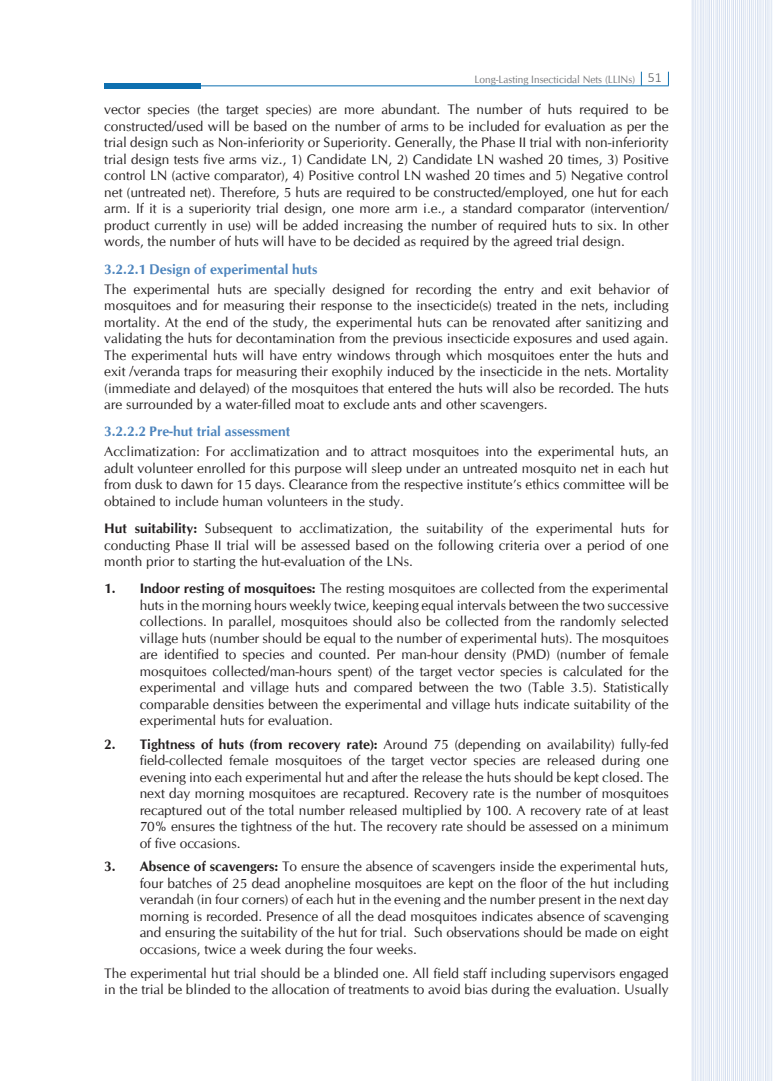
<style>
.page{position:relative;width:773px;height:1081px;background:#fff}
.page>*{position:absolute;margin:0;border:0;box-sizing:border-box;transform-origin:0 0}
.t1{font:13.75px/16.5px "CG Omega";color:#231f20;text-align:justify}
.t2{font:700 13.75px "CG Omega";color:#4c84bd}
.t3{font:10.62px "CG Omega";color:#76787b;scale:.95 1}
.s1{font-family:"Calibri";font-weight:300;font-size:13.75px;color:#57585a}
.s2{font-weight:700}
</style>
<div class="page">
<div style="left:104px;top:83px;width:96px;height:5px;background:#0e70b0"></div>
<hr style="left:200px;top:86px;width:468px;height:1px;background:#0e70b0">
<svg style="left:641px;top:72px;width:1px;height:14px"></svg>
<svg style="left:668px;top:72px;width:1px;height:14px"></svg>
<svg style="left:692px;top:0;width:80px;height:1081px;background:#e1e8f3"></svg>
<hr style="left:693px;top:0;width:1px;height:1081px;background:#fff">
<hr style="left:696px;top:0;width:1px;height:1081px;background:#fff">
<hr style="left:697px;top:0;width:1px;height:1081px;background:#fff">
<hr style="left:701px;top:0;width:1px;height:1081px;background:#fff">
<hr style="left:699px;top:0;width:1px;height:1081px;background:#fff">
<hr style="left:704px;top:0;width:1px;height:1081px;background:#fff">
<hr style="left:705px;top:0;width:1px;height:1081px;background:#fff">
<hr style="left:710px;top:0;width:1px;height:1081px;background:#fff">
<hr style="left:707px;top:0;width:1px;height:1081px;background:#fff">
<hr style="left:712px;top:0;width:1px;height:1081px;background:#fff">
<hr style="left:714px;top:0;width:1px;height:1081px;background:#fff">
<hr style="left:718px;top:0;width:1px;height:1081px;background:#fff">
<hr style="left:715px;top:0;width:1px;height:1081px;background:#fff">
<hr style="left:720px;top:0;width:1px;height:1081px;background:#fff">
<hr style="left:722px;top:0;width:1px;height:1081px;background:#fff">
<hr style="left:726px;top:0;width:1px;height:1081px;background:#fff">
<hr style="left:723px;top:0;width:1px;height:1081px;background:#fff">
<hr style="left:728px;top:0;width:1px;height:1081px;background:#fff">
<hr style="left:730px;top:0;width:1px;height:1081px;background:#fff">
<hr style="left:734px;top:0;width:1px;height:1081px;background:#fff">
<hr style="left:731px;top:0;width:1px;height:1081px;background:#fff">
<hr style="left:736px;top:0;width:1px;height:1081px;background:#fff">
<hr style="left:738px;top:0;width:1px;height:1081px;background:#fff">
<hr style="left:742px;top:0;width:1px;height:1081px;background:#fff">
<hr style="left:740px;top:0;width:1px;height:1081px;background:#fff">
<hr style="left:744px;top:0;width:1px;height:1081px;background:#fff">
<hr style="left:746px;top:0;width:1px;height:1081px;background:#fff">
<hr style="left:750px;top:0;width:1px;height:1081px;background:#fff">
<hr style="left:748px;top:0;width:1px;height:1081px;background:#fff">
<hr style="left:752px;top:0;width:1px;height:1081px;background:#fff">
<hr style="left:754px;top:0;width:1px;height:1081px;background:#fff">
<hr style="left:758px;top:0;width:1px;height:1081px;background:#fff">
<hr style="left:756px;top:0;width:1px;height:1081px;background:#fff">
<hr style="left:760px;top:0;width:1px;height:1081px;background:#fff">
<hr style="left:762px;top:0;width:1px;height:1081px;background:#fff">
<hr style="left:766px;top:0;width:1px;height:1081px;background:#fff">
<hr style="left:764px;top:0;width:1px;height:1081px;background:#fff">
<hr style="left:768px;top:0;width:1px;height:1081px;background:#fff">
<hr style="left:770px;top:0;width:1px;height:1081px;background:#fff">
<p class="t3" style="left:474px;top:73px;width:199px">Long-Lasting Insecticidal Nets (LLINs) <span class="s1">51</span></p>
<p class="t1" style="left:104px;top:102px;width:566px">vector species (the target species) are more abundant. The number of huts required to be constructed/used will be based on the number of arms to be included for evaluation as per the trial design such as Non-inferiority or Superiority. Generally, the Phase II trial with non-inferiority trial design tests five arms viz., 1) Candidate LN, 2) Candidate LN washed 20 times, 3) Positive control LN (active comparator), 4) Positive control LN washed 20 times and 5) Negative control net (untreated net). Therefore, 5 huts are required to be constructed/employed, one hut for each arm. If it is a superiority trial design, one more arm i.e., a standard comparator (intervention/ product currently in use) will be added increasing the number of required huts to six. In other words, the number of huts will have to be decided as required by the agreed trial design.</p>
<p class="t2" style="left:104px;top:260px;width:215px">3.2.2.1 Design of experimental huts</p>
<p class="t1" style="left:104px;top:281px;width:566px">The experimental huts are specially designed for recording the entry and exit behavior of mosquitoes and for measuring their response to the insecticide(s) treated in the nets, including mortality. At the end of the study, the experimental huts can be renovated after sanitizing and validating the huts for decontamination from the previous insecticide exposures and used again.<br>The experimental huts will have entry windows through which mosquitoes enter the huts and exit /veranda traps for measuring their exophily induced by the insecticide in the nets. Mortality (immediate and delayed) of the mosquitoes that entered the huts will also be recorded. The huts are surrounded by a water-filled moat to exclude ants and other scavengers.</p>
<p class="t2" style="left:104px;top:423px;width:187px">3.2.2.2 Pre-hut trial assessment</p>
<p class="t1" style="left:104px;top:443px;width:566px">Acclimatization: For acclimatization and to attract mosquitoes into the experimental huts, an adult volunteer enrolled for this purpose will sleep under an untreated mosquito net in each hut from dusk to dawn for 15 days. Clearance from the respective institute’s ethics committee will be obtained to include human volunteers in the study.</p>
<p class="t1" style="left:104px;top:520px;width:566px"><span class="s2">Hut suitability:</span> Subsequent to acclimatization, the suitability of the experimental huts for conducting Phase II trial will be assessed based on the following criteria over a period of one month prior to starting the hut-evaluation of the LNs.</p>
<p class="t1" style="left:140px;top:580px;width:530px;text-indent:-35px"><span class="s2">1. Indoor resting of mosquitoes:</span> The resting mosquitoes are collected from the experimental huts in the morning hours weekly twice, keeping equal intervals between the two successive collections. In parallel, mosquitoes should also be collected from the randomly selected village huts (number should be equal to the number of experimental huts). The mosquitoes are identified to species and counted. Per man-hour density (PMD) (number of female mosquitoes collected/man-hours spent) of the target vector species is calculated for the experimental and village huts and compared between the two (Table 3.5). Statistically comparable densities between the experimental and village huts indicate suitability of the experimental huts for evaluation.</p>
<p class="t1" style="left:140px;top:736px;width:530px;text-indent:-35px"><span class="s2">2. Tightness of huts (from recovery rate):</span> Around 75 (depending on availability) fully-fed field-collected female mosquitoes of the target vector species are released during one evening into each experimental hut and after the release the huts should be kept closed. The next day morning mosquitoes are recaptured. Recovery rate is the number of mosquitoes recaptured out of the total number released multiplied by 100. A recovery rate of at least 70% ensures the tightness of the hut. The recovery rate should be assessed on a minimum of five occasions.</p>
<p class="t1" style="left:140px;top:858px;width:530px;text-indent:-35px"><span class="s2">3. Absence of scavengers:</span> To ensure the absence of scavengers inside the experimental huts, four batches of 25 dead anopheline mosquitoes are kept on the floor of the hut including verandah (in four corners) of each hut in the evening and the number present in the next day morning is recorded. Presence of all the dead mosquitoes indicates absence of scavenging and ensuring the suitability of the hut for trial. Such observations should be made on eight occasions, twice a week during the four weeks.</p>
<p class="t1" style="left:104px;top:964px;width:566px">The experimental hut trial should be a blinded one. All field staff including supervisors engaged in the trial be blinded to the allocation of treatments to avoid bias during the evaluation. Usually</p>
</div>
